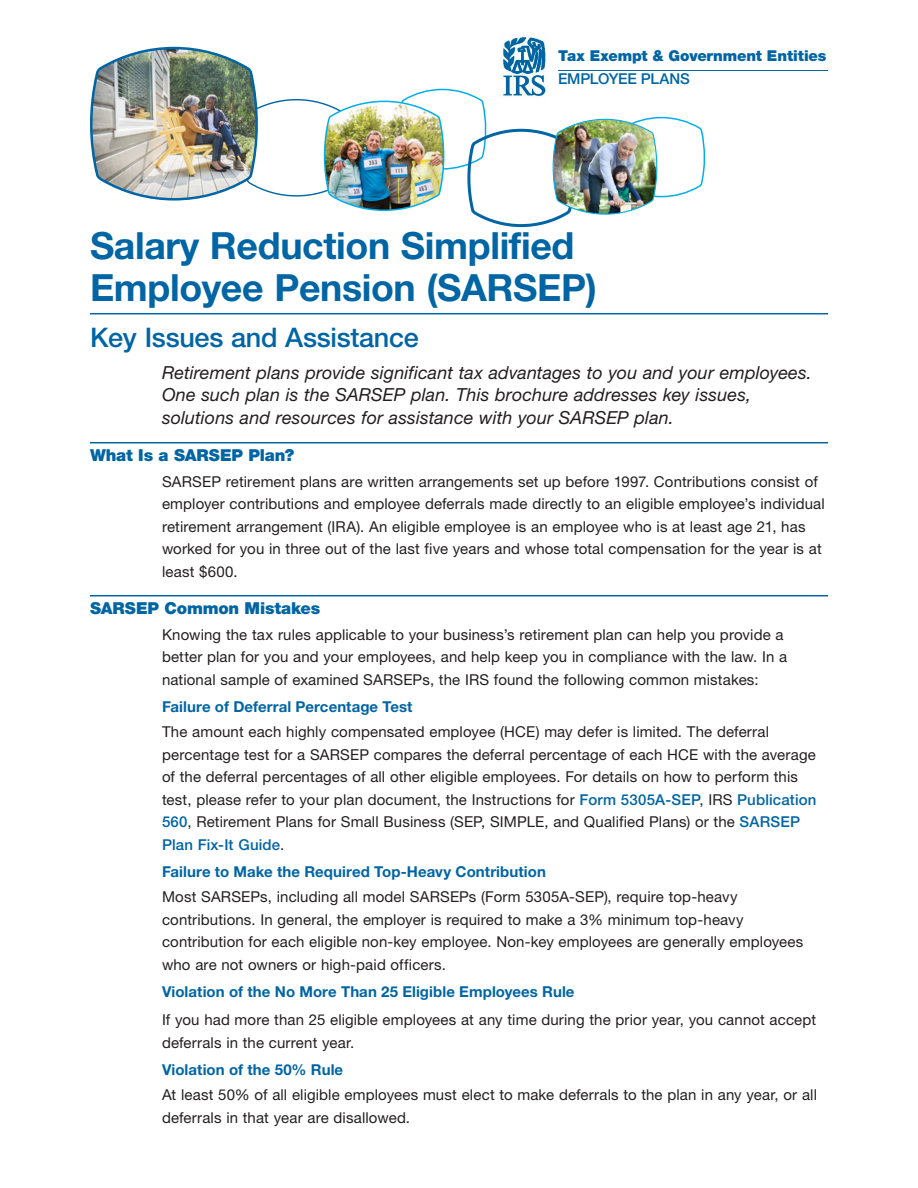
<style>
.page{position:relative;width:918px;height:1188px;background:#fff}
.page>*{position:absolute;margin:0;border:0;box-sizing:border-box;transform-origin:0 0}
.t1{font:700 37.5px/42px "Helvetica Neue LT Std";letter-spacing:-.01em;color:#0065a4}
.t2{font:500 27px "Helvetica Neue LT Std";letter-spacing:-.01em;color:#0065a4}
.t3{font:italic 18px/22.5px "Helvetica Neue LT Std";letter-spacing:.005em;color:#231f20}
.t4{font:900 16.5px "Helvetica Neue LT Std";letter-spacing:-.01em;color:#0065a4}
.t5{font:15px/22.5px "Helvetica Neue LT Std";letter-spacing:.01em;color:#231f20}
.t6{font:700 15px "Helvetica Neue LT Std";letter-spacing:.005em;color:#0065a4}
.t7{font:900 15px/22.5px "Helvetica Neue LT Std";letter-spacing:-.01em;color:#0065a4}
.s1{font-weight:500}
.s2{font-weight:500;color:#0065a4}
</style>
<div class="page">
<img style="left:512px;top:35px;width:26px;height:3px">
<hr style="left:558px;top:70px;width:270px;height:1px;background:#0065a4">
<hr style="left:90px;top:313px;width:738px;height:1px;background:#0065a4">
<hr style="left:90px;top:442px;width:738px;height:1px;background:#0065a4">
<hr style="left:90px;top:595px;width:738px;height:1px;background:#0065a4">
<img style="left:90px;top:38px;width:616px;height:190px">
<p class="t7" style="left:558px;top:44px;width:270px">Tax Exempt &amp; Government Entities<br><span class="s1">EMPLOYEE PLANS</span></p>
<h1 class="t1" style="left:90px;top:224px;width:508px">Salary Reduction Simplified<br>Employee Pension (SARSEP)</h1>
<h2 class="t2" style="left:90px;top:322px;width:330px">Key Issues and Assistance</h2>
<p class="t3" style="left:162px;top:361px;width:651px">Retirement plans provide significant tax advantages to you and your employees.<br>One such plan is the SARSEP plan. This brochure addresses key issues, solutions and resources for assistance with your SARSEP plan.</p>
<h3 class="t4" style="left:90px;top:446px;width:206px">What Is a SARSEP Plan?</h3>
<p class="t5" style="left:162px;top:470px;width:664px">SARSEP retirement plans are written arrangements set up before 1997. Contributions consist of employer contributions and employee deferrals made directly to an eligible employee’s individual retirement arrangement (IRA). An eligible employee is an employee who is at least age 21, has worked for you in three out of the last five years and whose total compensation for the year is at least $600.</p>
<h3 class="t4" style="left:90px;top:599px;width:232px">SARSEP Common Mistakes</h3>
<p class="t5" style="left:162px;top:623px;width:627px">Knowing the tax rules applicable to your business’s retirement plan can help you provide a better plan for you and your employees, and help keep you in compliance with the law. In a national sample of examined SARSEPs, the IRS found the following common mistakes:</p>
<h4 class="t6" style="left:162px;top:697px;width:252px">Failure of Deferral Percentage Test</h4>
<p class="t5" style="left:162px;top:721px;width:656px">The amount each highly compensated employee (HCE) may defer is limited. The deferral percentage test for a SARSEP compares the deferral percentage of each HCE with the average of the deferral percentages of all other eligible employees. For details on how to perform this test, please refer to your plan document, the Instructions for <span class="s2">Form 5305A-SEP</span>, IRS <span class="s2">Publication 560</span>, Retirement Plans for Small Business (SEP, SIMPLE, and Qualified Plans) or the <span class="s2">SARSEP Plan Fix-It Guide</span>.</p>
<h4 class="t6" style="left:162px;top:862px;width:385px">Failure to Make the Required Top-Heavy Contribution</h4>
<p class="t5" style="left:162px;top:886px;width:643px">Most SARSEPs, including all model SARSEPs (Form 5305A-SEP), require top-heavy contributions. In general, the employer is required to make a 3% minimum top-heavy contribution for each eligible non-key employee. Non-key employees are generally employees who are not owners or high-paid officers.</p>
<h4 class="t6" style="left:162px;top:982px;width:414px">Violation of the No More Than 25 Eligible Employees Rule</h4>
<p class="t5" style="left:162px;top:1009px;width:656px">If you had more than 25 eligible employees at any time during the prior year, you cannot accept deferrals in the current year.</p>
<h4 class="t6" style="left:162px;top:1060px;width:183px">Violation of the 50% Rule</h4>
<p class="t5" style="left:162px;top:1084px;width:657px">At least 50% of all eligible employees must elect to make deferrals to the plan in any year, or all deferrals in that year are disallowed.</p>
</div>
